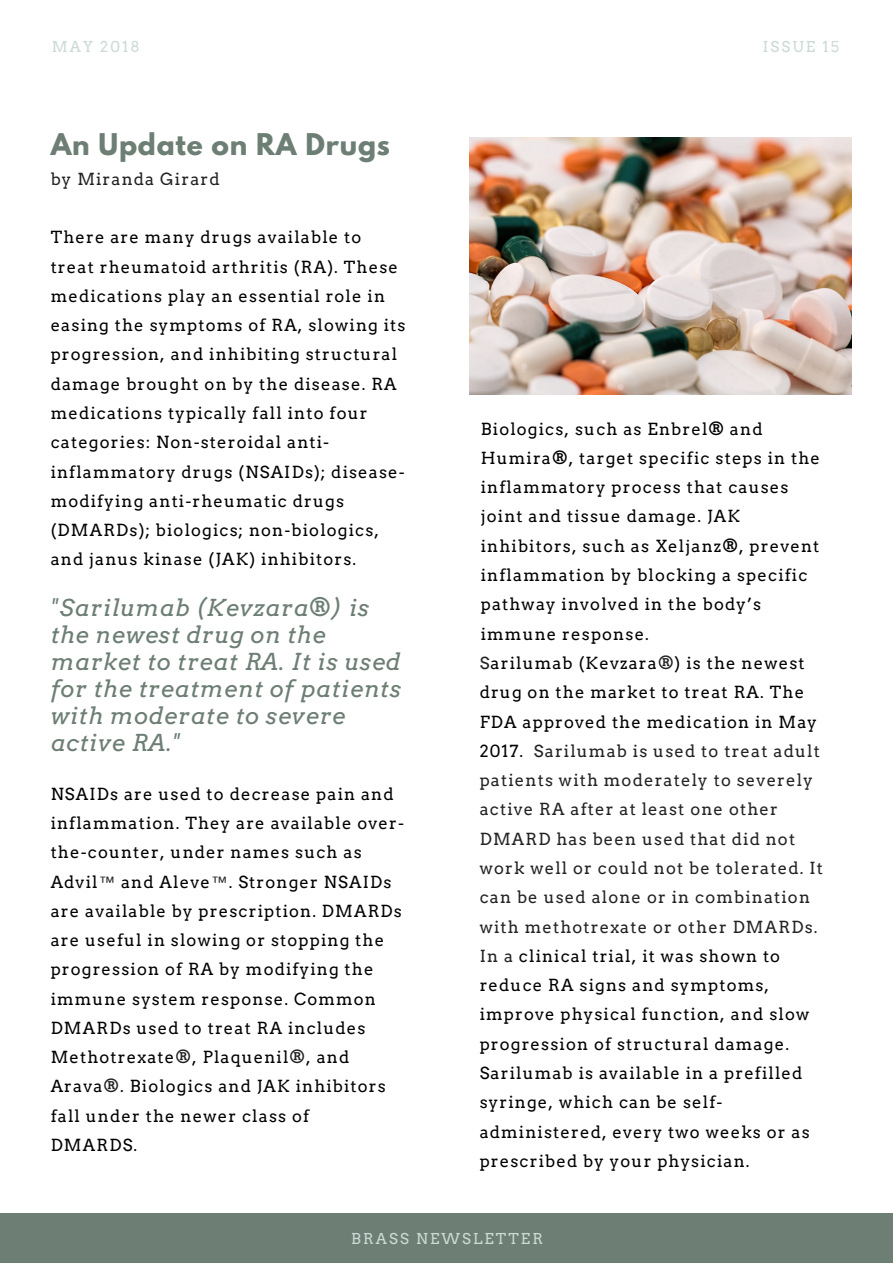
<style>
.page{position:relative;width:893px;height:1263px;background:#fff}
.page>*{position:absolute;margin:0;border:0;box-sizing:border-box;transform-origin:0 0}
.t1{font:700 26.55px "League Spartan";letter-spacing:.03em;color:#6d7e74}
.t2{font:italic 23.25px/27px "Arvo";letter-spacing:.03em;color:#6d7e74}
.t3{font:16.5px/29.2px "Arvo";letter-spacing:.07em;color:#000}
.t4{font:16.5px "Arvo";letter-spacing:.07em;color:#222}
.t5{font:14.85px "Arvo";letter-spacing:.14em;color:#cbdad5}
.s1{font-family:"Liberation Sans";color:#222}
.s2{color:#222}
</style>
<div class="page">
<div style="left:0;top:1213px;width:893px;height:50px;background:#6d7e74"></div>
<img style="left:470px;top:137px;width:381px;height:257px">
<p class="t5" style="left:52px;top:38px;width:89px">MAY 2018</p>
<p class="t5" style="left:763px;top:38px;width:78px">ISSUE 15</p>
<h1 class="t1" style="left:51px;top:131px;width:341px">An Update on RA Drugs</h1>
<p class="t4" style="left:51px;top:169px;width:170px">by Miranda Girard</p>
<p class="t3" style="left:51px;top:223px;width:356px">There are many drugs available to treat rheumatoid arthritis (RA). These medications play an essential role in easing the symptoms of RA, slowing its progression, and inhibiting structural damage brought on by the disease. RA medications typically fall into four categories: Non-steroidal anti&shy;inflammatory drugs (NSAIDs); disease&shy;modifying anti-rheumatic drugs (DMARDs); biologics; non-biologics, and janus kinase (JAK) inhibitors.</p>
<h2 class="t2" style="left:51px;top:594px;width:352px">"Sarilumab (Kevzara®) is the newest drug on the market to treat RA. It is used for the treatment of patients with moderate to severe active RA."</h2>
<p class="t3" style="left:51px;top:779px;width:355px">NSAIDs are used to decrease pain and inflammation. They are available over&shy;the-counter, under names such as<br>Advil<span class="s1">™</span> and Aleve<span class="s1">™</span>. Stronger NSAIDs are available by prescription. DMARDs are useful in slowing or stopping the progression of RA by modifying the immune system response. Common<br>DMARDs used to treat RA includes<br>Methotrexate<span class="s2">®</span>, Plaquenil<span class="s2">®</span>, and<br>Arava<span class="s2">®</span>. Biologics and JAK inhibitors fall under the newer class of<br>DMARDS.</p>
<p class="t3" style="left:481px;top:414px;width:341px">Biologics, such as Enbrel® and<br>Humira®, target specific steps in the inflammatory process that causes joint and tissue damage. JAK inhibitors, such as Xeljanz®, prevent inflammation by blocking a specific pathway involved in the body’s immune response.</p>
<p class="t3" style="left:480px;top:648px;width:345px"><span class="s2">S</span>arilumab (Kevzara<span class="s2">®</span>) is the newest drug on the market to treat RA. The FDA approved the medication in May 2017. <span class="s2">Sarilumab is used to treat adult patients with moderately to severely active RA after at least one other DMARD has been used that did not work well or could not be tolerated. It can be used alone or in combination with methotrexate or other DMARDs.<br>In a</span> clinical trial, it was shown to reduce RA signs and symptoms, improve physical function, and slow progression of structural damage.<br>Sarilumab is available in a prefilled syringe, which can be self&shy;administered, every two weeks or as prescribed by your physician.</p>
<p class="t5" style="left:351px;top:1230px;width:193px">BRASS NEWSLETTER</p>
</div>
